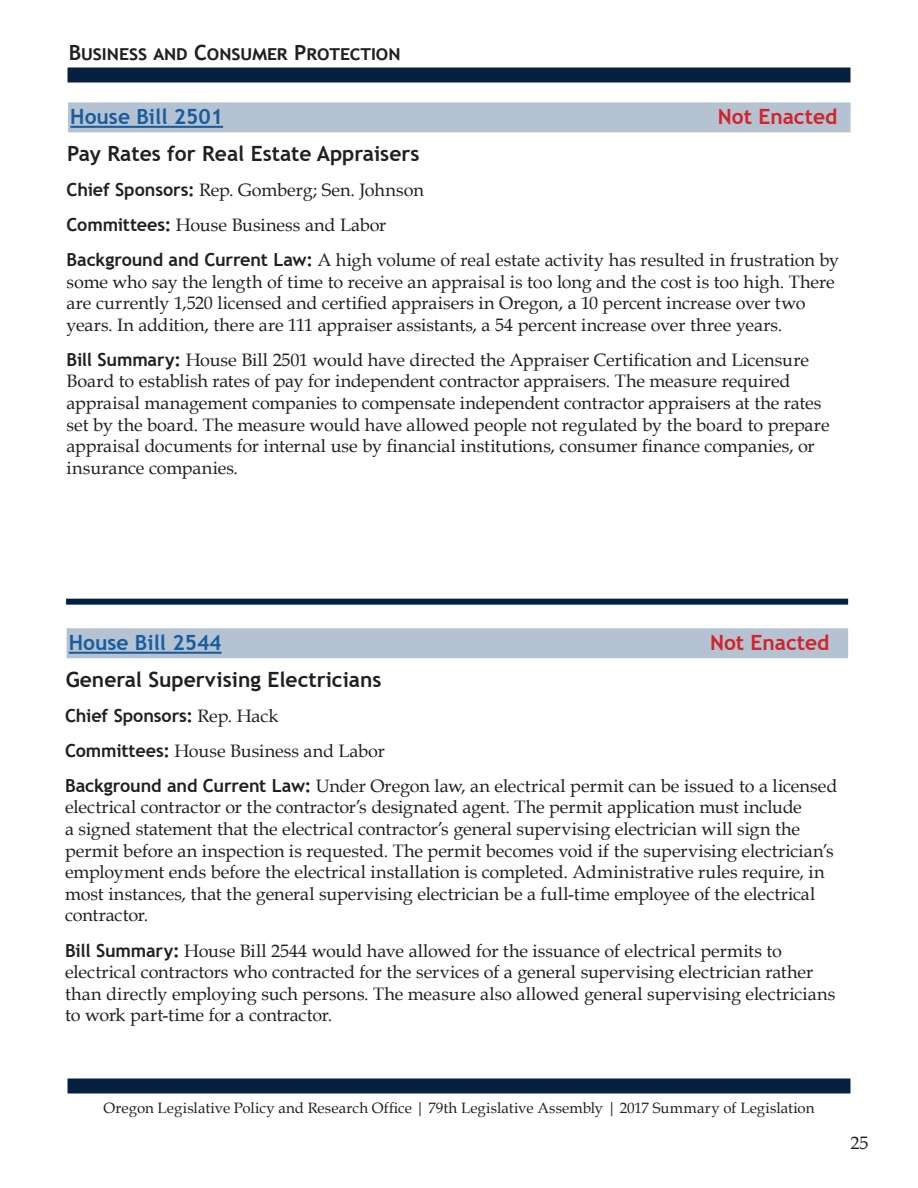
<style>
.page{position:relative;width:918px;height:1188px;background:#fff}
.page>*{position:absolute;margin:0;border:0;box-sizing:border-box;transform-origin:0 0}
.t1{font:700 21px "Trebuchet MS";color:#231f20}
.t2{font:700 21px "Trebuchet MS";color:#175d9e}
.t3{font:700 21px "Trebuchet MS";color:#d1232a}
.t4{font:18px/21.6px "Book Antiqua";color:#231f20}
.t5{font:700 18px "Trebuchet MS";letter-spacing:-.005em;color:#231f20}
.t6{font:15px "Book Antiqua";letter-spacing:.005em;color:#231f20}
.s1{font-family:"Trebuchet MS";font-weight:700}
.s2{font-family:"Book Antiqua";font-weight:400}
</style>
<div class="page">
<div style="left:68px;top:68px;width:782px;height:14px;background:#06213f"></div>
<div style="left:68px;top:1078px;width:782px;height:16px;background:#06213f"></div>
<div style="left:68px;top:102px;width:783px;height:30px;background:#b5c2d2"></div>
<hr style="left:70px;top:126px;width:153px;height:2px;background:#175d9e">
<div style="left:67px;top:628px;width:781px;height:30px;background:#b5c2d2"></div>
<hr style="left:69px;top:652px;width:153px;height:2px;background:#175d9e">
<div style="left:66px;top:599px;width:782px;height:6px;background:#002141"></div>
<p class="t1" style="left:69px;top:39px;width:333px">Business and Consumer Protection</p>
<p class="t2" style="left:70px;top:104px;width:154px">House Bill 2501</p>
<p class="t3" style="left:718px;top:104px;width:121px">Not Enacted</p>
<p class="t1" style="left:67px;top:141px;width:354px">Pay Rates for Real Estate Appraisers</p>
<p class="t4" style="left:67px;top:172px;width:774px;line-height:35.1px"><span class="s1">Chief Sponsors:</span> Rep. Gomberg; Sen. Johnson<br><span class="s1">Committees:</span> House Business and Labor<br><span class="s1">Background and Current Law:</span> A high volume of real estate activity has resulted in frustration by</p>
<p class="t4" style="left:67px;top:270px;width:770px">some who say the length of time to receive an appraisal is too long and the cost is too high. There are currently 1,520 licensed and certified appraisers in Oregon, a 10 percent increase over two years. In addition, there are 111 appraiser assistants, a 54 percent increase over three years.</p>
<p class="t4" style="left:67px;top:349px;width:765px"><span class="s1">Bill Summary:</span> House Bill 2501 would have directed the Appraiser Certification and Licensure Board to establish rates of pay for independent contractor appraisers. The measure required appraisal management companies to compensate independent contractor appraisers at the rates set by the board. The measure would have allowed people not regulated by the board to prepare appraisal documents for internal use by financial institutions, consumer finance companies, or insurance companies.</p>
<p class="t2" style="left:69px;top:629px;width:154px">House Bill 2544</p>
<p class="t3" style="left:710px;top:629px;width:121px">Not Enacted</p>
<p class="t1" style="left:66px;top:667px;width:317px">General Supervising Electricians</p>
<p class="t5" style="left:65px;top:704px;width:215px">Chief Sponsors: <span class="s2">Rep. Hack</span></p>
<p class="t4" style="left:65px;top:733px;width:774px;line-height:35.1px"><span class="s1">Committees:</span> House Business and Labor<br><span class="s1">Background and Current Law:</span> Under Oregon law, an electrical permit can be issued to a licensed</p>
<p class="t4" style="left:65px;top:796px;width:770px">electrical contractor or the contractor’s designated agent. The permit application must include<br>a signed statement that the electrical contractor’s general supervising electrician will sign the permit before an inspection is requested. The permit becomes void if the supervising electrician’s employment ends before the electrical installation is completed. Administrative rules require, in most instances, that the general supervising electrician be a full-time employee of the electrical contractor.</p>
<p class="t4" style="left:65px;top:939px;width:772px"><span class="s1">Bill Summary:</span> House Bill 2544 would have allowed for the issuance of electrical permits to electrical contractors who contracted for the services of a general supervising electrician rather than directly employing such persons. The measure also allowed general supervising electricians to work part-time for a contractor.</p>
<p class="t6" style="left:104px;top:1097px;width:712px">Oregon Legislative Policy and Research Office | 79th Legislative Assembly | 2017 Summary of Legislation</p>
<p class="t4" style="left:850px;top:1131px;width:19px">25</p>
</div>
